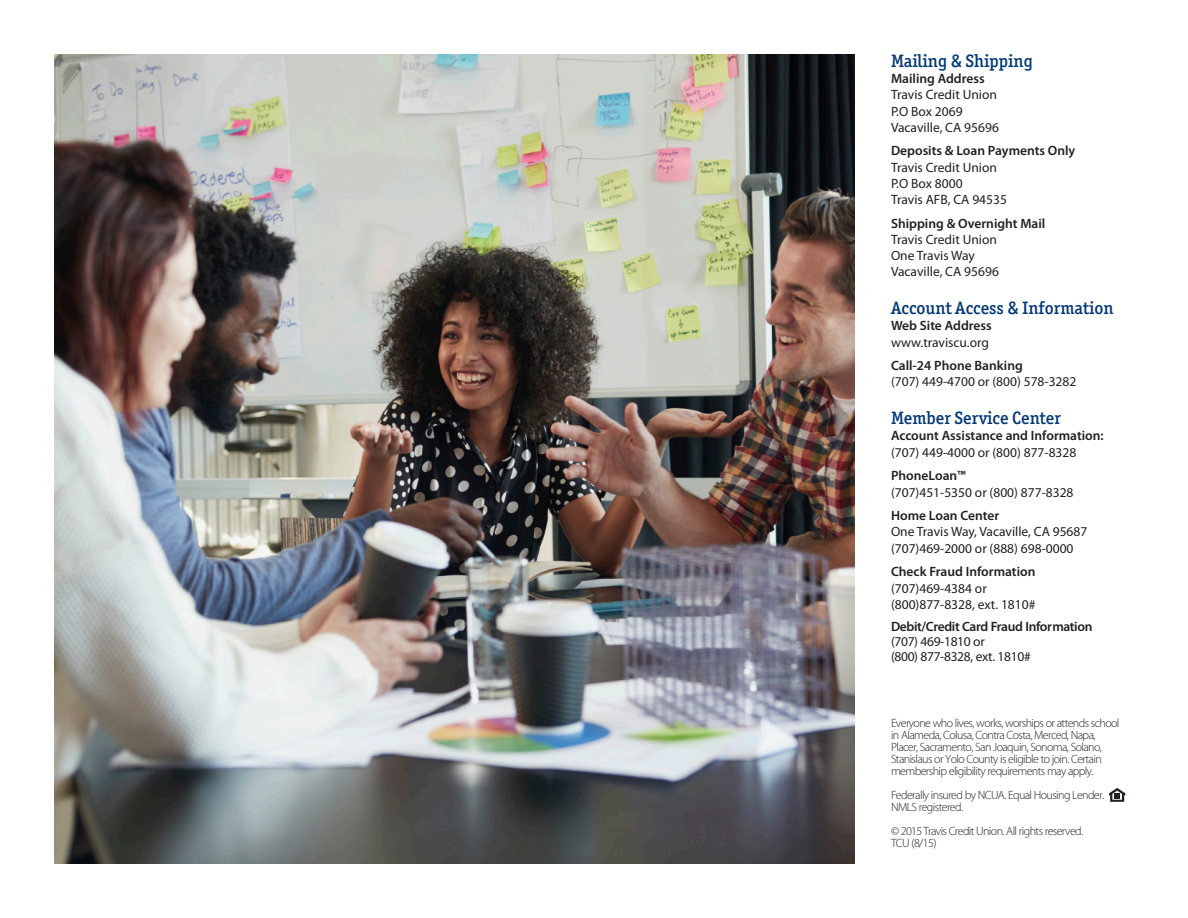
<style>
.page{position:relative;width:1188px;height:918px;background:#fff}
.page>*{position:absolute;margin:0;border:0;box-sizing:border-box;transform-origin:0 0}
.t1{font:500 18px "Officina Serif ITC Pro";color:#013775}
.t2{font:13.5px/16.2px "Myriad Pro";color:#231f20}
.t3{font:600 13.5px "Myriad Pro";color:#231f20}
.t4{font:13.5px/15px "Myriad Pro";letter-spacing:-.025em;color:#231f20}
.t5{font:300 12px/12px "Myriad Pro";letter-spacing:-.05em;color:#231f20}
.s1{font-weight:600}
</style>
<div class="page">
<svg style="left:1109px;top:788px;width:16px;height:14px"></svg>
<img style="left:54px;top:55px;width:801px;height:809px">
<p class="t1" style="left:891px;top:50px;width:143px">Mailing &amp; Shipping</p>
<p class="t3" style="left:891px;top:71px;width:95px">Mailing Address</p>
<p class="t2" style="left:891px;top:87px;width:107px">Travis Credit Union</p>
<p class="t2" style="left:891px;top:103px;width:73px">P.O Box 2069</p>
<p class="t2" style="left:891px;top:119px;width:109px">Vacaville, CA 95696</p>
<p class="t3" style="left:891px;top:143px;width:186px">Deposits &amp; Loan Payments Only</p>
<p class="t2" style="left:891px;top:159px;width:107px">Travis Credit Union</p>
<p class="t2" style="left:891px;top:175px;width:73px">P.O Box 8000</p>
<p class="t2" style="left:891px;top:192px;width:117px">Travis AFB, CA 94535</p>
<p class="t3" style="left:891px;top:216px;width:156px">Shipping &amp; Overnight Mail</p>
<p class="t2" style="left:891px;top:232px;width:107px">Travis Credit Union</p>
<p class="t2" style="left:891px;top:248px;width:85px">One Travis Way</p>
<p class="t2" style="left:891px;top:264px;width:109px">Vacaville, CA 95696</p>
<p class="t1" style="left:891px;top:297px;width:224px">Account Access &amp; Information</p>
<p class="t3" style="left:891px;top:318px;width:102px">Web Site Address</p>
<p class="t2" style="left:891px;top:334px;width:100px">www.traviscu.org</p>
<p class="t3" style="left:891px;top:358px;width:133px">Call-24 Phone Banking</p>
<p class="t2" style="left:891px;top:374px;width:187px">(707) 449-4700 or (800) 578-3282</p>
<p class="t1" style="left:891px;top:407px;width:171px">Member Service Center</p>
<p class="t3" style="left:891px;top:428px;width:214px">Account Assistance and Information:</p>
<p class="t2" style="left:891px;top:444px;width:187px">(707) 449-4000 or (800) 877-8328</p>
<p class="t3" style="left:891px;top:468px;width:76px">PhoneLoan™</p>
<p class="t2" style="left:891px;top:484px;width:184px">(707)451-5350 or (800) 877-8328</p>
<p class="t3" style="left:891px;top:508px;width:110px">Home Loan Center</p>
<p class="t2" style="left:891px;top:524px;width:198px">One Travis Way, Vacaville, CA 95687</p>
<p class="t2" style="left:891px;top:540px;width:184px">(707)469-2000 or (888) 698-0000</p>
<p class="t3" style="left:891px;top:564px;width:146px">Check Fraud Information</p>
<p class="t2" style="left:891px;top:580px;width:146px">(707)469-4384 or (800)877-8328, ext. 1810#</p>
<p class="t4" style="left:891px;top:619px;width:203px"><span class="s1">Debit/Credit Card Fraud Information </span>(707) 469-1810 or<br>(800) 877-8328, ext. 1810#</p>
<p class="t5" style="left:891px;top:717px;width:230px">Everyone who lives, works, worships or attends school in Alameda, Colusa, Contra Costa, Merced, Napa, Placer, Sacramento, San Joaquin, Sonoma, Solano, Stanislaus or Yolo County is eligible to join. Certain membership eligibility requirements may apply.</p>
<p class="t5" style="left:891px;top:789px;width:215px">Federally insured by NCUA. Equal Housing Lender.<br>NMLS registered.</p>
<p class="t5" style="left:891px;top:825px;width:194px">© 2015 Travis Credit Union. All rights reserved.<br>TCU (8/15)</p>
</div>
